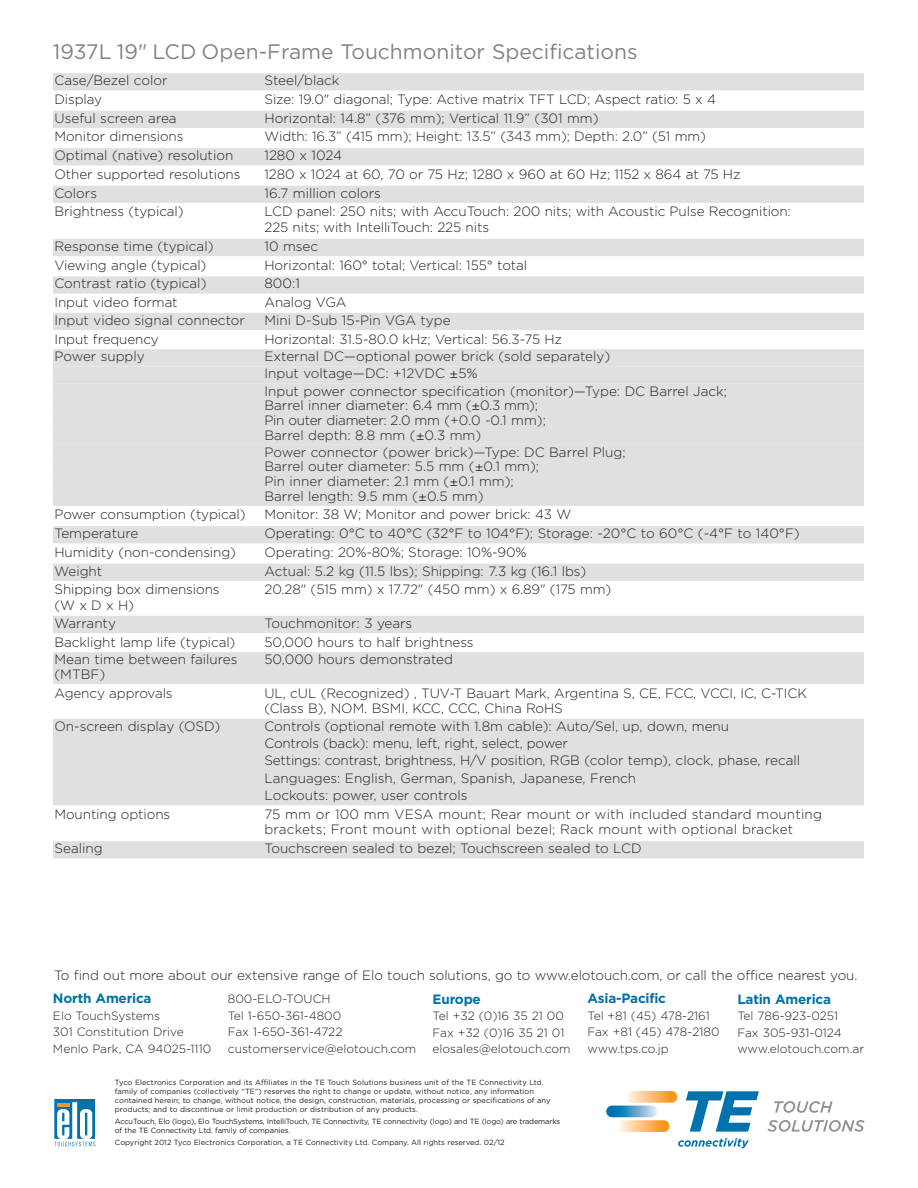
<style>
.page{position:relative;width:918px;height:1188px;background:#fff}
.page>*{position:absolute;margin:0;border:0;box-sizing:border-box;transform-origin:0 0}
.t1{font:21px "Gotham";color:#80838a}
.t2{font:300 13.5px/17.2px "Gotham";letter-spacing:-.005em;color:#231f20}
.t3{font:300 13.5px/15.8px "Gotham";letter-spacing:.015em;color:#231f20}
.t4{font:700 13.5px "Gotham";letter-spacing:-.015em;color:#0071a7}
.t5{font:300 12px/16.5px "Gotham";color:#231f20}
.t6{font:7.5px/9px "Gotham";letter-spacing:.005em;color:#231f20}
.t7{font:7.5px/9px "Gotham";letter-spacing:-.02em;color:#231f20}
.s1{font-family:"Univers"}
</style>
<div class="page">
<div style="left:53px;top:73px;width:811px;height:17px;background:#dfe0e1"></div>
<div style="left:53px;top:111px;width:811px;height:17px;background:#dfe0e1"></div>
<div style="left:53px;top:148px;width:811px;height:17px;background:#dfe0e1"></div>
<div style="left:53px;top:186px;width:811px;height:17px;background:#dfe0e1"></div>
<div style="left:53px;top:239px;width:811px;height:17px;background:#dfe0e1"></div>
<div style="left:53px;top:276px;width:811px;height:18px;background:#dfe0e1"></div>
<div style="left:53px;top:313px;width:811px;height:17px;background:#dfe0e1"></div>
<div style="left:53px;top:349px;width:811px;height:17px;background:#dfe0e1"></div>
<div style="left:53px;top:366px;width:811px;height:18px;background:#dfe0e1"></div>
<div style="left:53px;top:384px;width:811px;height:17px;background:#dfe0e1"></div>
<div style="left:53px;top:398px;width:811px;height:18px;background:#dfe0e1"></div>
<div style="left:53px;top:413px;width:811px;height:17px;background:#dfe0e1"></div>
<div style="left:53px;top:428px;width:811px;height:17px;background:#dfe0e1"></div>
<div style="left:53px;top:445px;width:811px;height:17px;background:#dfe0e1"></div>
<div style="left:53px;top:459px;width:811px;height:18px;background:#dfe0e1"></div>
<div style="left:53px;top:474px;width:811px;height:17px;background:#dfe0e1"></div>
<div style="left:53px;top:489px;width:811px;height:17px;background:#dfe0e1"></div>
<div style="left:53px;top:526px;width:811px;height:17px;background:#dfe0e1"></div>
<div style="left:53px;top:564px;width:811px;height:17px;background:#dfe0e1"></div>
<div style="left:53px;top:616px;width:811px;height:17px;background:#dfe0e1"></div>
<div style="left:53px;top:652px;width:811px;height:17px;background:#dfe0e1"></div>
<div style="left:53px;top:667px;width:811px;height:17px;background:#dfe0e1"></div>
<div style="left:53px;top:719px;width:811px;height:17px;background:#dfe0e1"></div>
<div style="left:53px;top:736px;width:811px;height:17px;background:#dfe0e1"></div>
<div style="left:53px;top:753px;width:811px;height:18px;background:#dfe0e1"></div>
<div style="left:53px;top:771px;width:811px;height:17px;background:#dfe0e1"></div>
<div style="left:53px;top:788px;width:811px;height:17px;background:#dfe0e1"></div>
<div style="left:53px;top:841px;width:811px;height:17px;background:#dfe0e1"></div>
<svg style="left:774px;top:1101px;width:59px;height:12px"></svg>
<svg style="left:767px;top:1120px;width:98px;height:12px"></svg>
<svg style="left:626px;top:1091px;width:51px;height:12px"></svg>
<svg style="left:618px;top:1120px;width:51px;height:12px"></svg>
<svg style="left:606px;top:1106px;width:52px;height:11px"></svg>
<svg style="left:686px;top:1091px;width:73px;height:41px"></svg>
<svg style="left:678px;top:1138px;width:71px;height:10px"></svg>
<svg style="left:55px;top:1099px;width:41px;height:48px"></svg>
<svg style="left:54px;top:1099px;width:41px;height:47px"></svg>
<h1 class="t1" style="left:53px;top:39px;width:586px">1937L 19" LCD Open-Frame Touchmonitor Specifications</h1>
<p class="t2" style="left:54px;top:72px;width:114px">Case/Bezel color</p>
<p class="t2" style="left:264px;top:72px;width:76px">Steel/black</p>
<p class="t2" style="left:54px;top:91px;width:49px">Display</p>
<p class="t2" style="left:264px;top:91px;width:453px">Size: 19.0" diagonal; Type: Active matrix TFT LCD; Aspect ratio: 5 x 4</p>
<p class="t2" style="left:54px;top:109px;width:124px">Useful screen area</p>
<p class="t2" style="left:264px;top:109px;width:336px">Horizontal: 14.8” (376 mm); Vertical 11.9” (301 mm)</p>
<p class="t2" style="left:54px;top:128px;width:130px">Monitor dimensions</p>
<p class="t2" style="left:264px;top:128px;width:443px">Width: 16.3” (415 mm); Height: 13.5” (343 mm); Depth: 2.0” (51 mm)</p>
<p class="t2" style="left:54px;top:147px;width:180px">Optimal (native) resolution</p>
<p class="t2" style="left:264px;top:147px;width:79px">1280 x 1024</p>
<p class="t2" style="left:54px;top:166px;width:187px">Other supported resolutions</p>
<p class="t2" style="left:264px;top:166px;width:478px">1280 x 1024 at 60, 70 or 75 Hz; 1280 x 960 at 60 Hz; 1152 x 864 at 75 Hz</p>
<p class="t2" style="left:54px;top:184px;width:44px">Colors</p>
<p class="t2" style="left:264px;top:184px;width:118px">16.7 million colors</p>
<p class="t2" style="left:54px;top:203px;width:131px">Brightness (typical)</p>
<p class="t2" style="left:264px;top:204px;width:528px;line-height:15.8px">LCD panel: 250 nits; with AccuTouch: 200 nits; with Acoustic Pulse Recognition:<br>225 nits; with IntelliTouch: 225 nits</p>
<p class="t2" style="left:54px;top:238px;width:161px">Response time (typical)</p>
<p class="t2" style="left:264px;top:238px;width:55px">10 msec</p>
<p class="t2" style="left:54px;top:256px;width:153px">Viewing angle (typical)</p>
<p class="t2" style="left:264px;top:256px;width:264px">Horizontal: 160° total; Vertical: 155° total</p>
<p class="t2" style="left:54px;top:275px;width:153px">Contrast ratio (typical)</p>
<p class="t2" style="left:264px;top:275px;width:37px">800:1</p>
<p class="t2" style="left:54px;top:294px;width:125px">Input video format</p>
<p class="t2" style="left:264px;top:294px;width:84px">Analog VGA</p>
<p class="t2" style="left:54px;top:311px;width:192px">Input video signal connector</p>
<p class="t2" style="left:264px;top:311px;width:188px">Mini D-Sub 15-Pin VGA type</p>
<p class="t2" style="left:54px;top:330px;width:106px">Input frequency</p>
<p class="t2" style="left:264px;top:330px;width:299px">Horizontal: 31.5-80.0 kHz; Vertical: 56.3-75 Hz</p>
<p class="t2" style="left:54px;top:348px;width:92px">Power supply</p>
<p class="t2" style="left:264px;top:348px;width:464px">External DC—optional power brick (sold separately)<br>Input voltage—DC: +12VDC <span class="s1">±</span>5%<br>Input power connector specification (monitor)—Type: DC Barrel Jack;</p>
<p class="t2" style="left:264px;top:398px;width:283px;line-height:14.7px">Barrel inner diameter: 6.4 mm (<span class="s1">±</span>0.3 mm);<br>Pin outer diameter: 2.0 mm (+0.0 -0.1 mm);<br>Barrel depth: 8.8 mm (<span class="s1">±</span>0.3 mm)</p>
<p class="t2" style="left:264px;top:445px;width:363px;line-height:14.7px">Power connector (power brick)—Type: DC Barrel Plug; Barrel outer diameter: 5.5 mm (<span class="s1">±</span>0.1 mm);<br>Pin inner diameter: 2.1 mm (<span class="s1">±</span>0.1 mm);<br>Barrel length: 9.5 mm (<span class="s1">±</span>0.5 mm)</p>
<p class="t2" style="left:54px;top:506px;width:193px">Power consumption (typical)</p>
<p class="t2" style="left:264px;top:506px;width:308px">Monitor: 38 W; Monitor and power brick: 43 W</p>
<p class="t2" style="left:54px;top:525px;width:85px">Temperature</p>
<p class="t2" style="left:264px;top:525px;width:537px">Operating: 0°C to 40°C (32°F to 104°F); Storage: -20°C to 60°C (-4°F to 140°F)</p>
<p class="t2" style="left:54px;top:544px;width:183px">Humidity (non-condensing)</p>
<p class="t2" style="left:264px;top:544px;width:264px">Operating: 20%-80%; Storage: 10%-90%</p>
<p class="t2" style="left:54px;top:562px;width:49px">Weight</p>
<p class="t2" style="left:264px;top:562px;width:323px">Actual: 5.2 kg (11.5 lbs); Shipping: 7.3 kg (16.1 lbs)</p>
<p class="t2" style="left:54px;top:581px;width:167px">Shipping box dimensions</p>
<p class="t2" style="left:264px;top:581px;width:348px">20.28" (515 mm) x 17.72" (450 mm) x 6.89" (175 mm)</p>
<p class="t2" style="left:54px;top:597px;width:81px">(WxDxH)<br>Warranty</p>
<p class="t2" style="left:264px;top:614px;width:149px">Touchmonitor: 3 years</p>
<p class="t2" style="left:54px;top:633px;width:182px">Backlight lamp life (typical)</p>
<p class="t2" style="left:264px;top:633px;width:211px">50,000 hours to half brightness</p>
<p class="t2" style="left:54px;top:651px;width:185px">Mean time between failures</p>
<p class="t2" style="left:264px;top:651px;width:190px">50,000 hours demonstrated</p>
<p class="t2" style="left:54px;top:665px;width:120px;line-height:18.8px">(MTBF)<br>Agency approvals</p>
<p class="t2" style="left:264px;top:685px;width:544px;line-height:15.8px">UL, cUL (Recognized) , TUV-T Bauart Mark, Argentina S, CE, FCC, VCCI, IC, C-TICK (Class B), NOM. BSMI, KCC, CCC, China RoHS</p>
<p class="t2" style="left:54px;top:718px;width:167px">On-screen display (OSD)</p>
<p class="t2" style="left:264px;top:718px;width:537px">Controls (optional remote with 1.8m cable): Auto/Sel, up, down, menu<br>Controls (back): menu, left, right, select, power<br>Settings: contrast, brightness, H/V position, RGB (color temp), clock, phase, recall Languages: English, German, Spanish, Japanese, French<br>Lockouts: power, user controls</p>
<p class="t2" style="left:54px;top:805px;width:117px">Mounting options</p>
<p class="t3" style="left:264px;top:806px;width:559px">75 mm or 100 mm VESA mount; Rear mount or with included standard mounting brackets; Front mount with optional bezel; Rack mount with optional bracket</p>
<p class="t2" style="left:54px;top:840px;width:50px">Sealing</p>
<p class="t2" style="left:264px;top:840px;width:379px">Touchscreen sealed to bezel; Touchscreen sealed to LCD</p>
<p class="t2" style="left:54px;top:967px;width:805px">To find out more about our extensive range of Elo touch solutions, go to www.elotouch.com, or call the office nearest you.</p>
<p class="t4" style="left:53px;top:991px;width:100px">North America</p>
<p class="t5" style="left:53px;top:1007px;width:160px">Elo TouchSystems<br>301 Constitution Drive<br>Menlo Park, CA 94025-1110</p>
<p class="t4" style="left:588px;top:991px;width:80px">Asia-Pacific</p>
<p class="t5" style="left:588px;top:1007px;width:134px">Tel +81 (45) 478-2161<br>Fax +81 (45) 478-2180 www.tps.co.jp</p>
<p class="t4" style="left:737px;top:991px;width:95px">Latin America</p>
<p class="t5" style="left:737px;top:1008px;width:128px">Tel 786-923-0251<br>Fax 305-931-0124 www.elotouch.com.ar</p>
<p class="t4" style="left:433px;top:991px;width:50px">Europe</p>
<p class="t5" style="left:433px;top:1008px;width:140px">Tel +32 (0)16 35 21 00<br>Fax +32 (0)16 35 21 01 elosales@elotouch.com</p>
<p class="t5" style="left:228px;top:991px;width:190px">800-ELO-TOUCH<br>Tel 1-650-361-4800<br>Fax 1-650-361-4722 customerservice@elotouch.com</p>
<p class="t6" style="left:115px;top:1078px;width:437px">Tyco Electronics Corporation and its Affiliates in the TE Touch Solutions business unit of the TE Connectivity Ltd. family of companies (collectively “TE”) reserves the right to change or update, without notice, any information contained herein; to change, without notice, the design, construction, materials, processing or specifications of any products; and to discontinue or limit production or distribution of any products.</p>
<p class="t7" style="left:115px;top:1117px;width:447px">AccuTouch, Elo (logo), Elo TouchSystems, IntelliTouch, TE Connectivity, TE connectivity (logo) and TE (logo) are trademarks of the TE Connectivity Ltd. family of companies.</p>
<p class="t6" style="left:115px;top:1138px;width:391px">Copyright 2012 Tyco Electronics Corporation, a TE Connectivity Ltd. Company. All rights reserved. 02/12</p>
</div>
